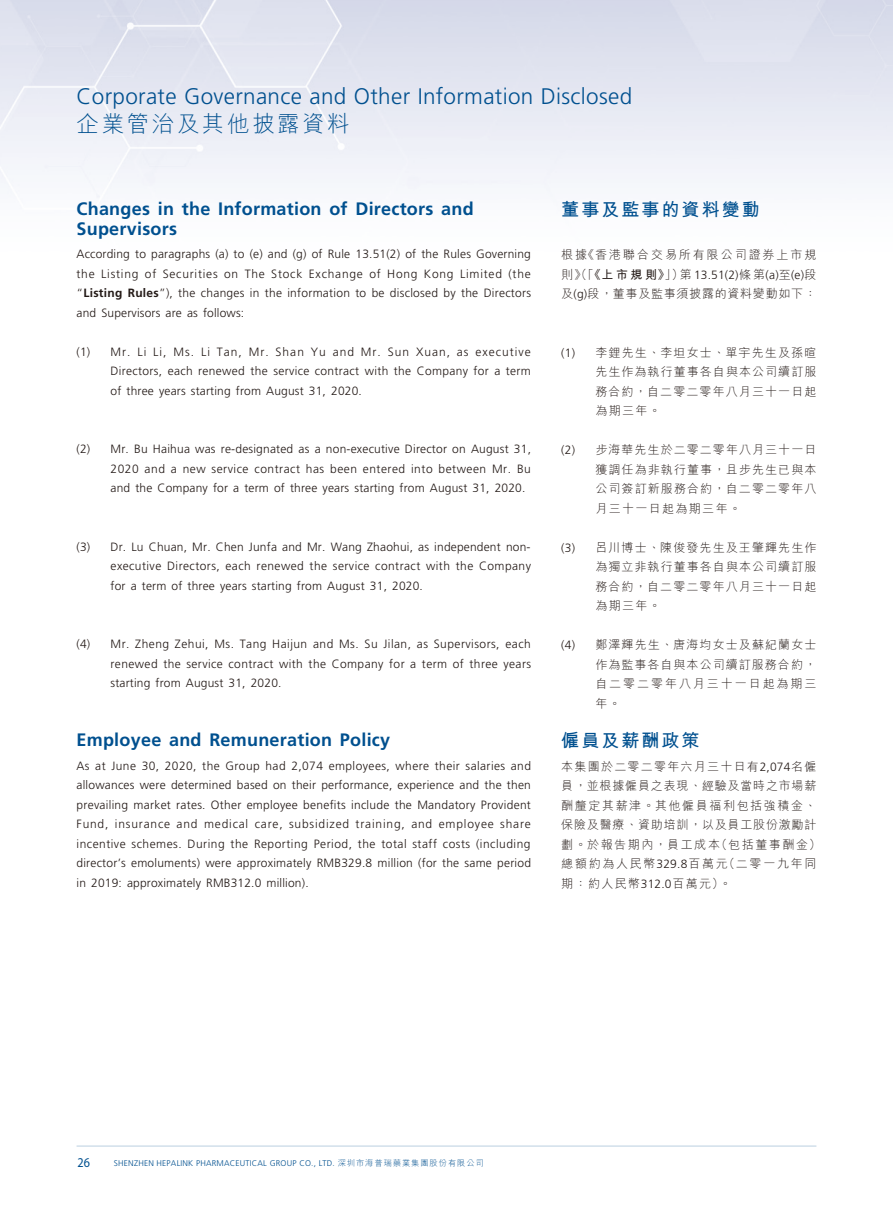
<style>
.page{position:relative;width:893px;height:1212px;background:#fff}
.page>*{position:absolute;margin:0;border:0;box-sizing:border-box;transform-origin:0 0}
.t1{font:300 22.5px "Frutiger";letter-spacing:.015em;color:#00508f}
.t2{font:300 22.5px "M Hei HK";letter-spacing:.115em;color:#00508f}
.t3{font:700 18px/19.5px "Frutiger";letter-spacing:.015em;color:#00508f}
.t4{font:700 18px "M Hei HK";letter-spacing:.115em;color:#00508f}
.t5{font:13.5px "Myriad Pro";color:#00508f;scale:.9 1}
.t6{font:300 12px/19.5px "Frutiger";letter-spacing:.015em;color:#231916;text-align:justify}
.t7{font:300 12px/19.5px "M Hei HK";letter-spacing:.095em;color:#231916;text-align:justify}
.t8{font:300 12px "M Hei HK";letter-spacing:.06em;color:#231916}
.t9{font:300 12px "M Hei HK";letter-spacing:.16em;color:#231916}
.t10{font:300 8.25px "Frutiger";letter-spacing:.025em;color:#00508f}
.s1{font-weight:700}
.s2{font-family:"M Hei HK"}
.s3{font-family:"M Hei HK";font-weight:700}
.s4{font-family:"Frutiger"}
</style>
<div class="page">
<hr style="left:77px;top:1145px;width:739px;height:1px;background:#00508f">
<h1 class="t1" style="left:77px;top:84px;width:557px">Corporate Governance and Other Information Disclosed</h1>
<h1 class="t2" style="left:77px;top:108px;width:275px">企業管治及其他披露資料</h1>
<h2 class="t3" style="left:77px;top:199px;width:399px">Changes in the Information of Directors and<br>Supervisors</h2>
<p class="t6" style="left:77px;top:245px;width:456px">According to paragraphs (a) to (e) and (g) of Rule 13.51(2) of the Rules Governing the Listing of Securities on The Stock Exchange of Hong Kong Limited (the “<span class="s1">Listing Rules</span>”), the changes in the information to be disclosed by the Directors and Supervisors are as follows:</p>
<p class="t6" style="left:111px;top:342px;width:422px;text-indent:-34px">(1) Mr. Li Li, Ms. Li Tan, Mr. Shan Yu and Mr. Sun Xuan, as executive Directors, each renewed the service contract with the Company for a term of three years starting from August 31, 2020.</p>
<p class="t6" style="left:111px;top:440px;width:422px;text-indent:-34px">(2) Mr. Bu Haihua was re-designated as a non-executive Director on August 31, 2020 and a new service contract has been entered into between Mr. Bu and the Company for a term of three years starting from August 31, 2020.</p>
<p class="t6" style="left:111px;top:537px;width:422px;text-indent:-34px">(3) Dr. Lu Chuan, Mr. Chen Junfa and Mr. Wang Zhaohui, as independent non&shy;executive Directors, each renewed the service contract with the Company for a term of three years starting from August 31, 2020.</p>
<p class="t6" style="left:111px;top:635px;width:422px;text-indent:-34px">(4) Mr. Zheng Zehui, Ms. Tang Haijun and Ms. Su Jilan, as Supervisors, each renewed the service contract with the Company for a term of three years starting from August 31, 2020.</p>
<h2 class="t3" style="left:77px;top:730px;width:315px">Employee and Remuneration Policy</h2>
<p class="t6" style="left:77px;top:756px;width:456px">As at June 30, 2020, the Group had 2,074 employees, where their salaries and allowances were determined based on their performance, experience and the then prevailing market rates. Other employee benefits include the Mandatory Provident Fund, insurance and medical care, subsidized training, and employee share incentive schemes. During the Reporting Period, the total staff costs (including director’s emoluments) were approximately RMB329.8 million (for the same period in 2019: approximately RMB312.0 million).</p>
<h2 class="t4" style="left:561px;top:196px;width:200px">董事及監事的資料變動</h2>
<p class="t9" style="left:561px;top:246px;width:257px">根據《香港聯合交易所有限公司證券上市規</p>
<p class="t6" style="left:561px;top:265px;width:257px"><span class="s2">則》（「</span><span class="s3">《上市規則》</span><span class="s2">」）第</span> 13.51(2)<span class="s2">條第</span>(a)<span class="s2">至</span>(e)<span class="s2">段</span></p>
<p class="t8" style="left:561px;top:285px;width:257px">及<span class="s4">(g)</span>段，董事及監事須披露的資料變動如下：</p>
<p class="t7" style="left:595px;top:342px;width:223px;text-indent:-34px"><span class="s4">(1)</span> 李鋰先生、李坦女士、單宇先生及孫暄先生作為執行董事各自與本公司續訂服務合約，自二零二零年八月三十一日起為期三年。</p>
<p class="t7" style="left:595px;top:440px;width:223px;text-indent:-34px"><span class="s4">(2)</span> 步海華先生於二零二零年八月三十一日獲調任為非執行董事，且步先生已與本公司簽訂新服務合約，自二零二零年八月三十一日起為期三年。</p>
<p class="t7" style="left:595px;top:537px;width:223px;text-indent:-34px"><span class="s4">(3)</span> 呂川博士、陳俊發先生及王肇輝先生作為獨立非執行董事各自與本公司續訂服務合約，自二零二零年八月三十一日起為期三年。</p>
<p class="t7" style="left:595px;top:635px;width:223px;text-indent:-34px"><span class="s4">(4)</span> 鄭澤輝先生、唐海均女士及蘇紀蘭女士作為監事各自與本公司續訂服務合約，自二零二零年八月三十一日起為期三年。</p>
<h2 class="t4" style="left:561px;top:727px;width:140px">僱員及薪酬政策</h2>
<p class="t7" style="left:561px;top:756px;width:261px;text-align:left">本集團於二零二零年六月三十日有<span class="s4">2,074</span>名僱員，並根據僱員之表現、經驗及當時之市場薪酬釐定其薪津。其他僱員福利包括強積金、保險及醫療、資助培訓，以及員工股份激勵計劃。於報告期內，員工成本（包括董事酬金）總額約為人民幣<span class="s4">329.8</span>百萬元（二零一九年同期：約人民幣<span class="s4">312.0</span>百萬元）。</p>
<p class="t5" style="left:78px;top:1154px;width:15px">26</p>
<p class="t10" style="left:114px;top:1159px;width:371px">SHENZHEN HEPALINK PHARMACEUTICAL GROUP CO., LTD. <span class="s2">深圳市海普瑞藥業集團股份有限公司</span></p>
</div>
